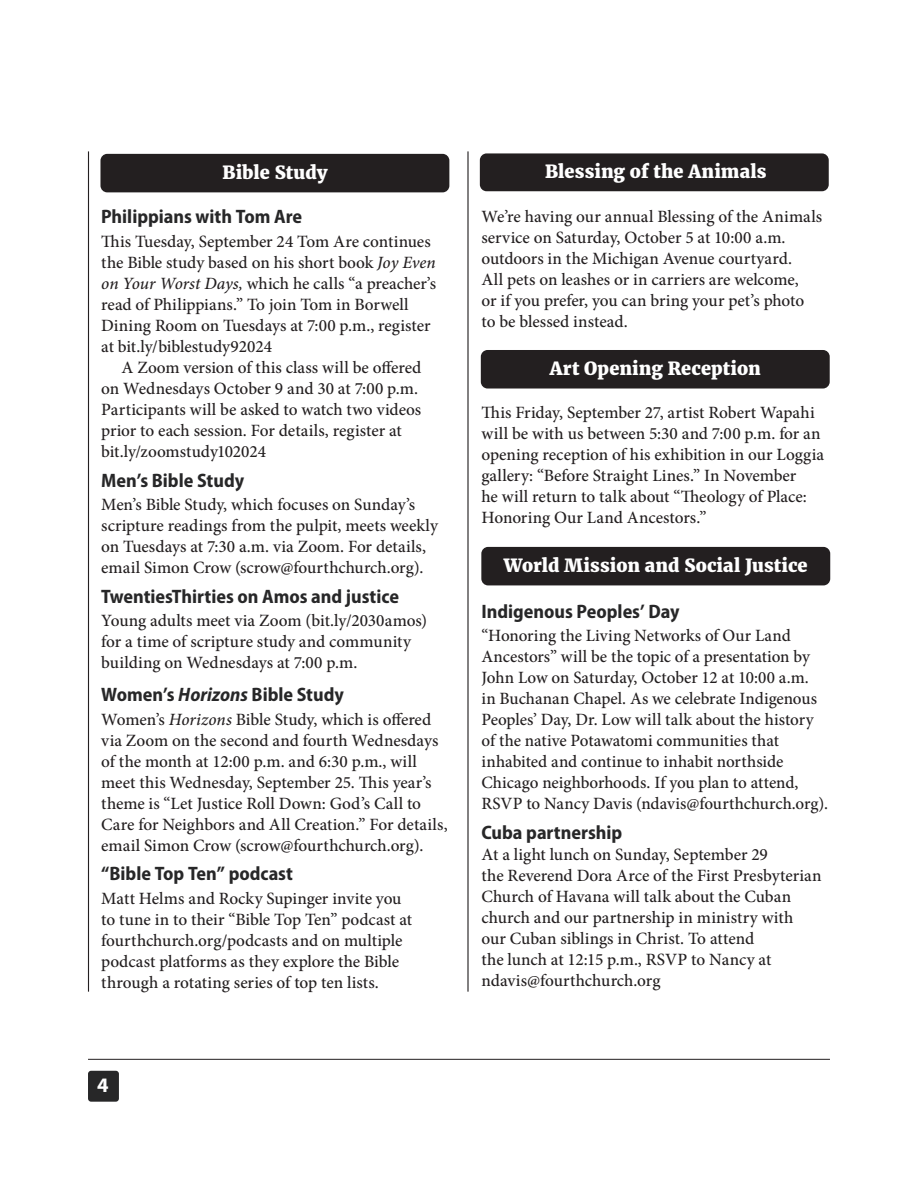
<style>
.page{position:relative;width:918px;height:1188px;background:#fff}
.page>*{position:absolute;margin:0;border:0;box-sizing:border-box;transform-origin:0 0}
.t1{font:700 20.7px "Myriad Pro";color:#fff}
.t2{font:700 semi-condensed 19.5px "Myriad Pro";color:#272728}
.t3{font:800 18px "Merriweather";letter-spacing:.005em;color:#fff}
.t4{font:500 17.25px/21px "Minion Pro";color:#231f20}
.s1{font-style:italic}
</style>
<div class="page">
<hr style="left:467px;top:151px;width:2px;height:841px;background:#231f20">
<hr style="left:88px;top:151px;width:1px;height:841px;background:#231f20">
<div style="left:100px;top:154px;width:349px;height:38px;background:#231f20;border-radius:7px"></div>
<div style="left:481px;top:350px;width:349px;height:39px;background:#231f20;border-radius:7px"></div>
<div style="left:480px;top:153px;width:349px;height:38px;background:#231f20;border-radius:7px"></div>
<div style="left:88px;top:1071px;width:31px;height:31px;background:#272728;border-radius:3px"></div>
<hr style="left:88px;top:1059px;width:742px;height:1px;background:#231f20">
<div style="left:481px;top:547px;width:349px;height:38px;background:#231f20;border-radius:7px"></div>
<p class="t3" style="left:223px;top:161px;width:106px">Bible Study</p>
<p class="t2" style="left:101px;top:206px;width:202px">Philippians with Tom Are</p>
<p class="t4" style="left:101px;top:231px;width:336px">This Tuesday, September 24 Tom Are continues the Bible study based on his short book <span class="s1">Joy Even on Your Worst Days,</span> which he calls “a preacher’s read of Philippians.” To join Tom in Borwell Dining Room on Tuesdays at 7:00 p.m., register at bit.ly/biblestudy92024</p>
<p class="t4" style="left:101px;top:357px;width:322px;text-indent:20px">A Zoom version of this class will be offered on Wednesdays October 9 and 30 at 7:00 p.m.<br>Participants will be asked to watch two videos prior to each session. For details, register at bit.ly/zoomstudy102024</p>
<p class="t2" style="left:101px;top:469px;width:144px">Men’s Bible Study</p>
<p class="t4" style="left:101px;top:494px;width:316px">Men’s Bible Study, which focuses on Sunday’s</p>
<p class="t4" style="left:101px;top:515px;width:338px">scripture readings from the pulpit, meets weekly</p>
<p class="t4" style="left:101px;top:536px;width:326px">on Tuesdays at 7:30 a.m. via Zoom. For details,</p>
<p class="t4" style="left:101px;top:557px;width:324px">email Simon Crow (scrow@fourthchurch.org).</p>
<p class="t2" style="left:101px;top:585px;width:299px">TwentiesThirties on Amos and justice</p>
<p class="t4" style="left:101px;top:610px;width:327px">Young adults meet via Zoom (bit.ly/2030amos) for a time of scripture study and community building on Wednesdays at 7:00 p.m.</p>
<p class="t2" style="left:101px;top:684px;width:244px">Women’s <span class="s1">Horizons</span> Bible Study</p>
<p class="t4" style="left:101px;top:709px;width:348px">Women’s <span class="s1">Horizons</span> Bible Study, which is offered via Zoom on the second and fourth Wednesdays of the month at 12:00 p.m. and 6:30 p.m., will meet this Wednesday, September 25. This year’s theme is “Let Justice Roll Down: God’s Call to Care for Neighbors and All Creation.” For details, email Simon Crow (scrow@fourthchurch.org).</p>
<p class="t2" style="left:101px;top:863px;width:193px">“Bible Top Ten” podcast</p>
<p class="t4" style="left:101px;top:888px;width:313px">Matt Helms and Rocky Supinger invite you to tune in to their “Bible Top Ten” podcast at fourthchurch.org/podcasts and on multiple podcast platforms as they explore the Bible through a rotating series of top ten lists.</p>
<p class="t1" style="left:97px;top:1072px;width:13px">4</p>
<p class="t3" style="left:545px;top:161px;width:223px">Blessing of the Animals</p>
<p class="t4" style="left:482px;top:206px;width:342px">We’re having our annual Blessing of the Animals service on Saturday, October 5 at 10:00 a.m. outdoors in the Michigan Avenue courtyard.<br>All pets on leashes or in carriers are welcome,<br>or if you prefer, you can bring your pet’s photo to be blessed instead.</p>
<p class="t3" style="left:550px;top:357px;width:213px">Art Opening Reception</p>
<p class="t4" style="left:482px;top:402px;width:344px">This Friday, September 27, artist Robert Wapahi will be with us between 5:30 and 7:00 p.m. for an opening reception of his exhibition in our Loggia gallery: “Before Straight Lines.” In November<br>he will return to talk about “Theology of Place:<br>Honoring Our Land Ancestors.”</p>
<p class="t3" style="left:504px;top:554px;width:305px">World Mission and Social Justice</p>
<p class="t2" style="left:482px;top:600px;width:200px">Indigenous Peoples’ Day</p>
<p class="t4" style="left:482px;top:625px;width:348px">“Honoring the Living Networks of Our Land Ancestors” will be the topic of a presentation by John Low on Saturday, October 12 at 10:00 a.m.<br>in Buchanan Chapel. As we celebrate Indigenous Peoples’ Day, Dr. Low will talk about the history of the native Potawatomi communities that inhabited and continue to inhabit northside Chicago neighborhoods. If you plan to attend, RSVP to Nancy Davis (ndavis@fourthchurch.org).</p>
<p class="t2" style="left:482px;top:822px;width:142px">Cuba partnership</p>
<p class="t4" style="left:482px;top:844px;width:342px">At a light lunch on Sunday, September 29<br>the Reverend Dora Arce of the First Presbyterian Church of Havana will talk about the Cuban church and our partnership in ministry with our Cuban siblings in Christ. To attend<br>the lunch at 12:15 p.m., RSVP to Nancy at ndavis@fourthchurch.org</p>
</div>
